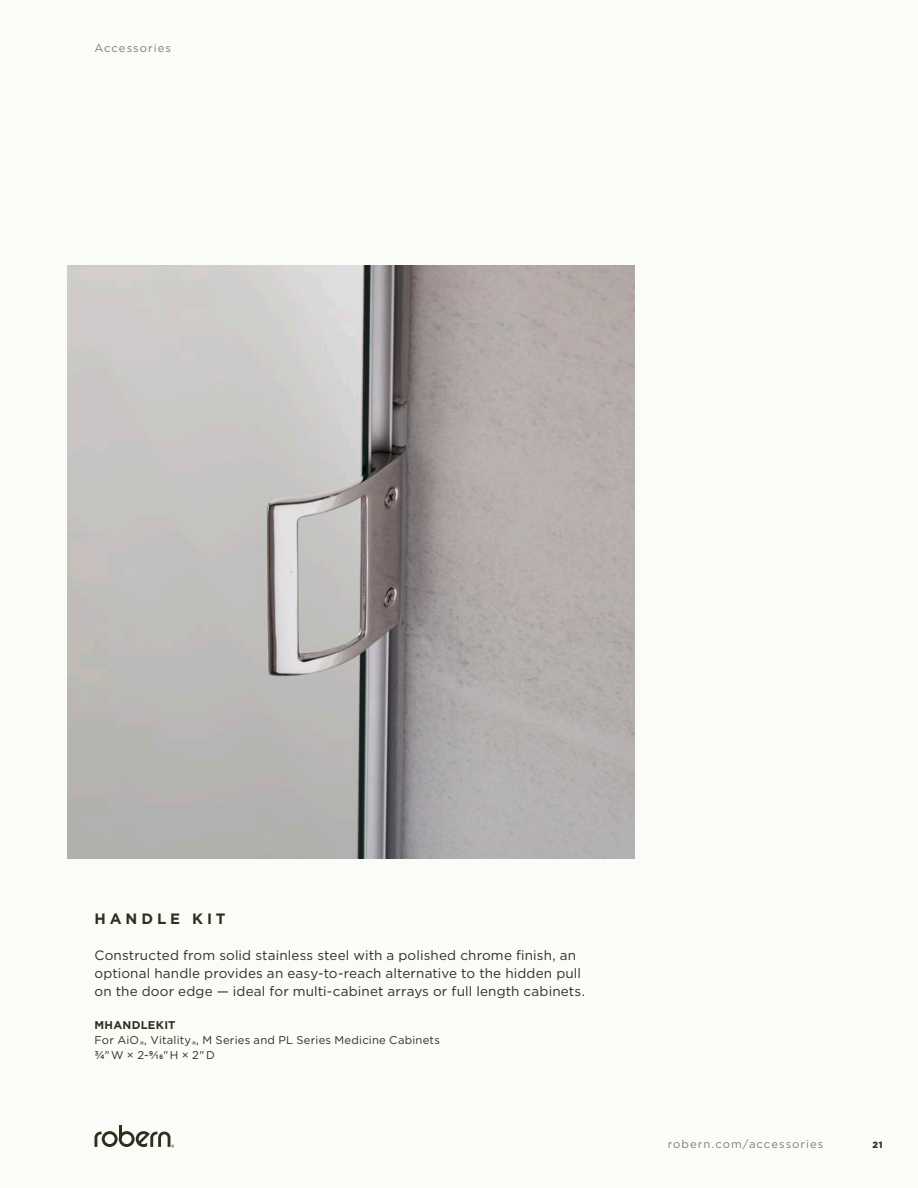
<style>
.page{position:relative;width:918px;height:1188px;background:#fafcf7}
.page>*{position:absolute;margin:0;border:0;box-sizing:border-box;transform-origin:0 0}
.All_Cap_Subhead{font:700 15px "Gotham";letter-spacing:.26em;color:#322d1f}
.BGG_body_copy_8_9{font:13.5px/18px "Gotham";letter-spacing:.01em;color:#322d1f}
.BGG_2020_Body_Small{font:11.25px/15px "Gotham";letter-spacing:.02em;color:#322d1f}
.t1{font:11.25px "Gotham";letter-spacing:.09em;color:#837c71}
.t2{font:900 9px "Gotham";color:#322d1f}
.s1{font-weight:700}
.s2{font-weight:500}
</style>
<div class="page">
<img style="left:68px;top:266px;width:566px;height:592px">
<svg style="left:94px;top:1126px;width:80px;height:22px"></svg>
<p class="t1" style="left:94px;top:41px;width:78px">Accessories</p>
<p class="All_Cap_Subhead" style="left:94px;top:909px;width:133px">HANDLE KIT</p>
<p class="BGG_body_copy_8_9" style="left:94px;top:946px;width:492px">Constructed from solid stainless steel with a polished chrome finish, an optional handle provides an easy-to-reach alternative to the hidden pull on the door edge — ideal for multi-cabinet arrays or full length cabinets.</p>
<p class="BGG_2020_Body_Small" style="left:94px;top:1017px;width:347px"><span class="s1">MHANDLEKIT<br></span>For AiO®, Vitality®, M Series and PL Series Medicine Cabinets<br><span class="s2">3⁄4</span>" W × 2-<span class="s2">9⁄16</span>" H × 2" D</p>
<p class="t1" style="left:668px;top:1136px;width:157px">robern.com/accessories</p>
<p class="t2" style="left:872px;top:1138px;width:12px">21</p>
</div>
